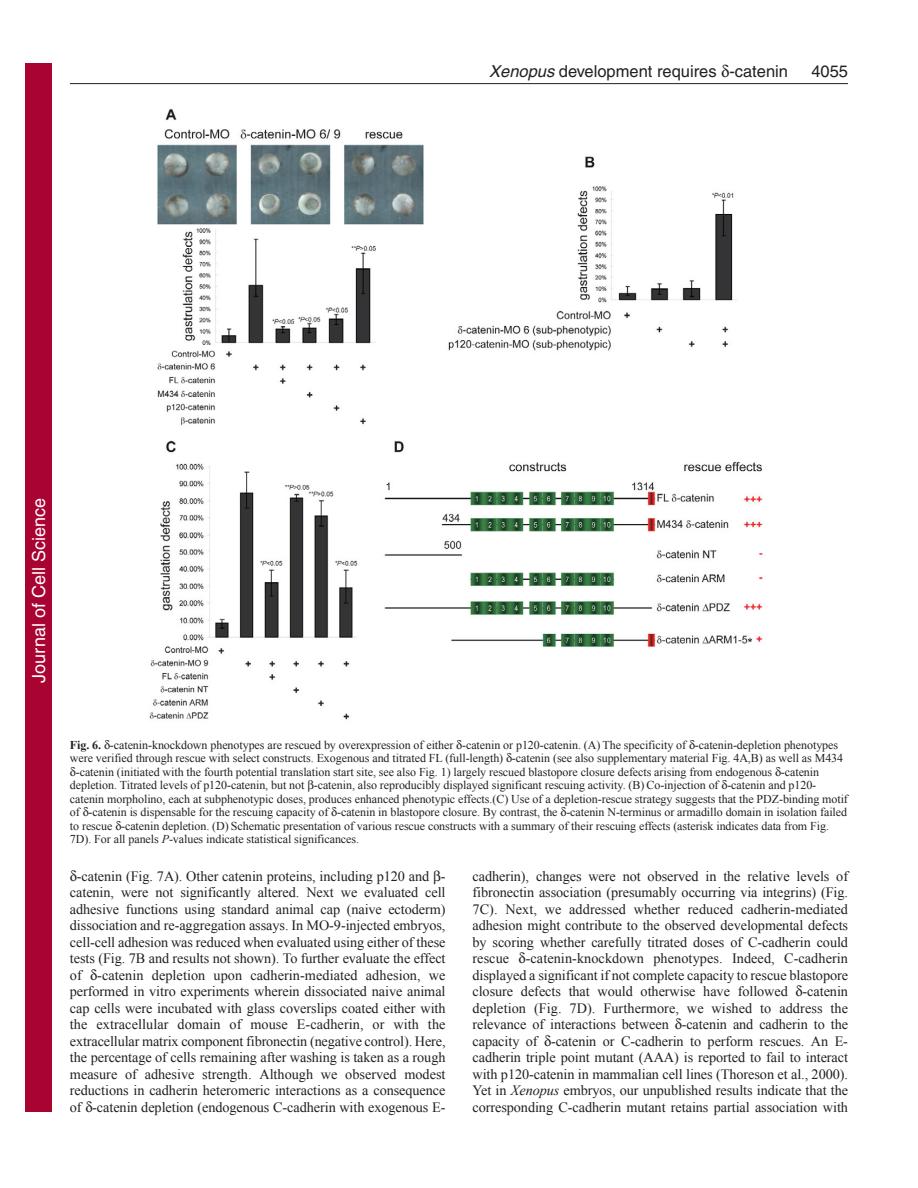
<style>
.page{position:relative;width:918px;height:1188px;background:#fff}
.page>*{position:absolute;margin:0;border:0;box-sizing:border-box;transform-origin:0 0}
.t1{font:18px "Helvetica";color:#fff}
.t2{font:16.5px "Helvetica";color:#231f20}
.t3{font:14.25px/16.5px "Times New Roman";letter-spacing:-.005em;color:#231f20;text-align:center}
.t4{font:12px "Times New Roman";letter-spacing:-.005em;color:#231f20}
.s1{font-style:italic}
.s2{font-weight:700}
</style>
<div class="page">
<hr style="left:70px;top:83px;width:778px;height:1px;background:#231f20">
<img style="left:149px;top:109px;width:614px;height:611px">
<div style="left:26px;top:64px;width:26px;height:1048px;background:#a90332"></div>
<p class="t2" style="left:489px;top:65px;width:300px"><span class="s1">Xenopus</span>development requires -catenin</p>
<p class="t2" style="left:811px;top:65px;width:38px">4055</p>
<p class="t1" style="left:28px;top:683px;width:186px;rotate:-90deg">Journal of Cell Science</p>
<p class="t4" style="left:70px;top:738px;width:770px"><span class="s2">Fig. 6.</span> -catenin-knockdown phenotypes are rescued by overexpression of either -catenin or p120-catenin. (A) The specificity of -catenin-depletion phenotypes</p>
<p class="t4" style="left:70px;top:752px;width:775px">were verified through rescue with select constructs. Exogenous and titrated FL (full-length) -catenin (see also supplementary material Fig. 4A,B) as well as M434</p>
<p class="t4" style="left:76px;top:765px;width:745px">-catenin (initiated with the fourth potential translation start site, see also Fig. 1) largely rescued blastopore closure defects arising from endogenous -catenin</p>
<p class="t4" style="left:70px;top:779px;width:748px">depletion. Titrated levels of p120-catenin, but not -catenin, also reproducibly displayed significant rescuing activity. (B) Co-injection of -catenin and p120-</p>
<p class="t4" style="left:70px;top:792px;width:780px">catenin morpholino, each at subphenotypic doses, produces enhanced phenotypic effects.(C) Use of a depletion-rescue strategy suggests that the PDZ-binding motif</p>
<p class="t4" style="left:70px;top:806px;width:779px">of -catenin is dispensable for the rescuing capacity of -catenin in blastopore closure. By contrast, the -catenin N-terminus or armadillo domain in isolation failed</p>
<p class="t4" style="left:70px;top:819px;width:761px">to rescue -catenin depletion. (D) Schematic presentation of various rescue constructs with a summary of their rescuing effects (asterisk indicates data from Fig.</p>
<p class="t4" style="left:70px;top:833px;width:291px">7D). For all panels <span class="s1">P</span>-values indicate statistical significances.</p>
<p class="t3" style="left:70px;top:867px;width:377px">-catenin (Fig. 7A). Other catenin proteins, including p120 and - catenin, were not significantly altered. Next we evaluated cell adhesive functions using standard animal cap (naive ectoderm) dissociation and re-aggregation assays. In MO-9-injected embryos, cell-cell adhesion was reduced when evaluated using either of these tests (Fig. 7B and results not shown). To further evaluate the effect of -catenin depletion upon cadherin-mediated adhesion, we performed in vitro experiments wherein dissociated naive animal cap cells were incubated with glass coverslips coated either with the extracellular domain of mouse E-cadherin, or with the extracellular matrix component fibronectin (negative control). Here, the percentage of cells remaining after washing is taken as a rough measure of adhesive strength. Although we observed modest reductions in cadherin heteromeric interactions as a consequence of -catenin depletion (endogenous C-cadherin with exogenous E-</p>
<p class="t3" style="left:472px;top:867px;width:377px;text-align:justify">cadherin), changes were not observed in the relative levels of fibronectin association (presumably occurring via integrins) (Fig.<br>7C). Next, we addressed whether reduced cadherin-mediated adhesion might contribute to the observed developmental defects by scoring whether carefully titrated doses of C-cadherin could rescue -catenin-knockdown phenotypes. Indeed, C-cadherin displayed a significant if not complete capacity to rescue blastopore closure defects that would otherwise have followed -catenin depletion (Fig. 7D). Furthermore, we wished to address the relevance of interactions between -catenin and cadherin to the capacity of -catenin or C-cadherin to perform rescues. An E&shy;cadherin triple point mutant (AAA) is reported to fail to interact with p120-catenin in mammalian cell lines (Thoreson et al., 2000).<br>Yet in <span class="s1">Xenopus</span> embryos, our unpublished results indicate that the corresponding C-cadherin mutant retains partial association with</p>
</div>
